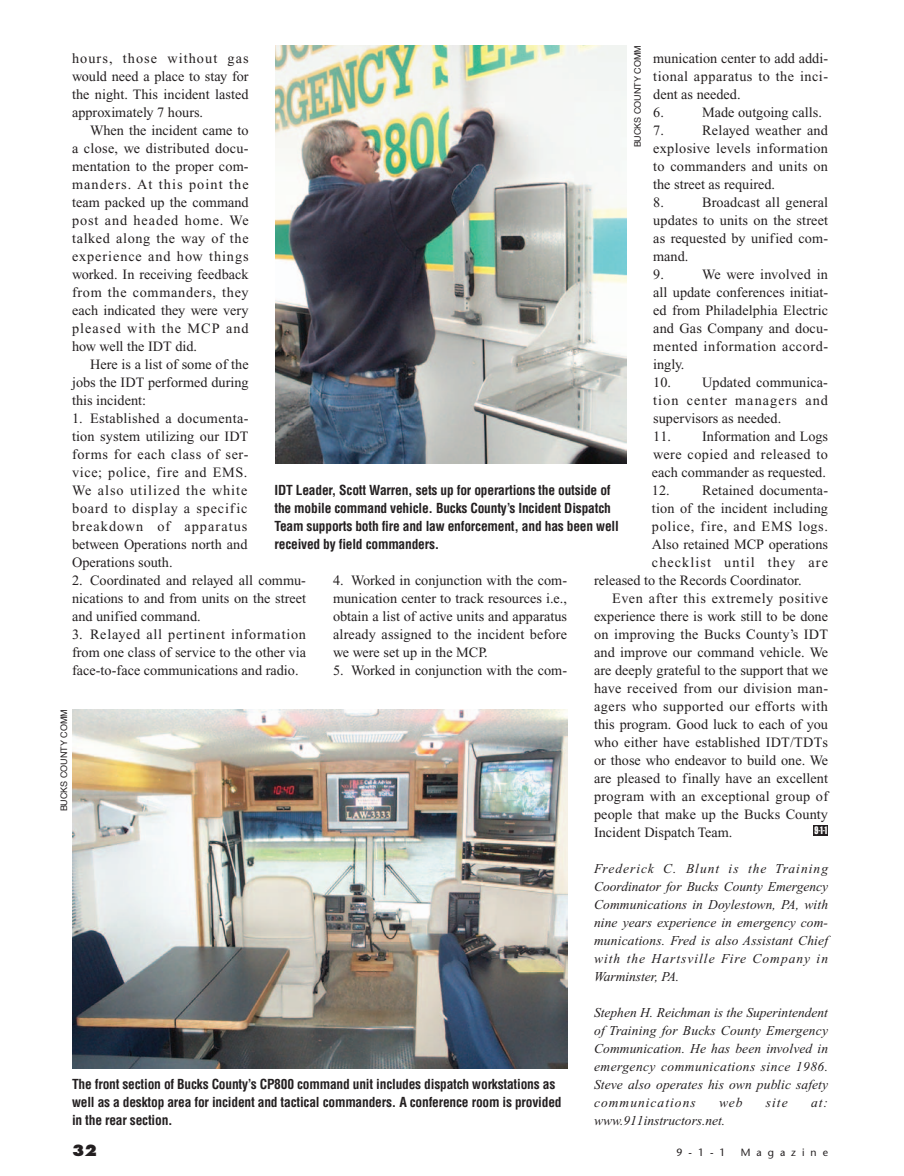
<style>
.page{position:relative;width:904px;height:1176px;background:#fff}
.page>*{position:absolute;margin:0;border:0;box-sizing:border-box;transform-origin:0 0}
.t1{font:800 15px "Futura";color:#231f20}
.t2{font:14.25px/18px "Times New Roman";letter-spacing:.005em;color:#231f20;text-align:justify}
.t3{font:14.25px/18px "Times New Roman";letter-spacing:.025em;color:#231f20}
.t4{font:14.25px "Times New Roman";letter-spacing:.03em;color:#231f20}
.t5{font:14.25px "Times New Roman";letter-spacing:.035em;color:#231f20}
.t6{font:14.25px "Times New Roman";letter-spacing:.045em;color:#231f20}
.t7{font:14.25px "Times New Roman";letter-spacing:.05em;color:#231f20}
.t8{font:14.25px "Times New Roman";letter-spacing:.075em;color:#231f20}
.t9{font:italic 13.5px/18px "Times New Roman";letter-spacing:.01em;color:#231f20;text-align:justify}
.t10{font:700 condensed 13.5px/18px "Helvetica";letter-spacing:-.015em;color:#231f20}
.t11{font:10.65px "Helvetica Extra Compressed";color:#fff}
.t12{font:10.5px "Stone Sans";letter-spacing:.575em;color:#231f20}
.t13{font:9px "Helvetica";color:#231f20}
</style>
<div class="page">
<img style="left:72px;top:45px;width:756px;height:1024px">
<p class="t13" style="left:634px;top:147px;width:104px;rotate:-90deg">BUCKS COUNTY COMM</p>
<p class="t2" style="left:72px;top:51px;width:178px">hours, those without gas would need a place to stay for the night. This incident lasted approximately 7 hours.</p>
<p class="t2" style="left:72px;top:123px;width:178px;text-indent:18px">When the incident came to a close, we distributed docu&shy;mentation to the proper com&shy;manders. At this point the team packed up the command post and headed home. We talked along the way of the experience and how things worked. In receiving feedback from the commanders, they each indicated they were very pleased with the MCP and how well the IDT did.</p>
<p class="t2" style="left:72px;top:357px;width:178px;text-indent:18px">Here is a list of some of the jobs the IDT performed during this incident:</p>
<p class="t2" style="left:72px;top:411px;width:178px">1. Established a documenta&shy;tion system utilizing our IDT forms for each class of ser&shy;vice; police, fire and EMS.<br>We also utilized the white board to display a specific breakdown of apparatus between Operations north and Operations south.</p>
<p class="t2" style="left:72px;top:573px;width:235px">2. Coordinated and relayed all commu&shy;nications to and from units on the street and unified command.</p>
<p class="t2" style="left:72px;top:627px;width:235px">3. Relayed all pertinent information from one class of service to the other via face-to-face communications and radio.</p>
<p class="t2" style="left:653px;top:51px;width:176px;text-align:left">munication center to add addi&shy;tional apparatus to the inci&shy;dent as needed.<br>6.</p>
<p class="t2" style="left:702px;top:105px;width:121px">Made outgoing calls.</p>
<p class="t3" style="left:653px;top:123px;width:176px;text-indent:49px">Relayed weather and explosive levels information to commanders and units on the street as required.<br>8.</p>
<p class="t2" style="left:653px;top:123px;width:12px">7.</p>
<p class="t2" style="left:653px;top:195px;width:176px;text-align:left;text-indent:49px">Broadcast all general updates to units on the street as requested by unified com&shy;mand.<br>9.</p>
<p class="t2" style="left:653px;top:267px;width:176px;text-indent:49px">We were involved in all update conferences initiat&shy;ed from Philadelphia Electric and Gas Company and docu&shy;mented information accord&shy;ingly.</p>
<p class="t2" style="left:653px;top:375px;width:176px">10. Updated communica&shy;tion center managers and supervisors as needed.</p>
<p class="t2" style="left:652px;top:429px;width:178px">11. Information and Logs were copied and released to each commander as requested.</p>
<p class="t2" style="left:652px;top:483px;width:178px">12. Retained documenta-</p>
<p class="t2" style="left:652px;top:501px;width:178px">tion of the incident including</p>
<p class="t7" style="left:652px;top:521px;width:178px">police, fire, and EMS logs.</p>
<p class="t2" style="left:652px;top:537px;width:178px">Also retained MCP operations</p>
<p class="t8" style="left:652px;top:557px;width:178px">checklist until they are</p>
<p class="t2" style="left:594px;top:573px;width:209px">released to the Records Coordinator.</p>
<p class="t6" style="left:612px;top:593px;width:218px">Even after this extremely positive</p>
<p class="t2" style="left:594px;top:609px;width:235px">experience there is work still to be done</p>
<p class="t2" style="left:594px;top:627px;width:236px">on improving the Bucks County’s IDT</p>
<p class="t2" style="left:594px;top:645px;width:236px">and improve our command vehicle. We</p>
<p class="t2" style="left:594px;top:663px;width:236px">are deeply grateful to the support that we</p>
<p class="t4" style="left:594px;top:683px;width:235px">have received from our division man-</p>
<p class="t5" style="left:594px;top:701px;width:235px">agers who supported our efforts with</p>
<p class="t2" style="left:594px;top:717px;width:235px">this program. Good luck to each of you</p>
<p class="t2" style="left:594px;top:735px;width:236px">who either have established IDT/TDTs</p>
<p class="t2" style="left:594px;top:753px;width:235px">or those who endeavor to build one. We</p>
<p class="t2" style="left:594px;top:771px;width:236px">are pleased to finally have an excellent</p>
<p class="t2" style="left:594px;top:789px;width:235px">program with an exceptional group of</p>
<p class="t2" style="left:594px;top:807px;width:236px">people that make up the Bucks County</p>
<p class="t2" style="left:594px;top:825px;width:140px">Incident Dispatch Team.</p>
<p class="t9" style="left:594px;top:861px;width:236px">Frederick C. Blunt is the Training Coordinator for Bucks County Emergency Communications in Doylestown, PA, with nine years experience in emergency com&shy;munications. Fred is also Assistant Chief with the Hartsville Fire Company in Warminster, PA.</p>
<p class="t9" style="left:594px;top:1005px;width:236px">Stephen H. Reichman is the Superintendent of Training for Bucks County Emergency Communication. He has been involved in emergency communications since 1986.<br>Steve also operates his own public safety communications</p>
<p class="t10" style="left:274px;top:482px;width:346px">IDT Leader, Scott Warren, sets up for operartions the outside of the mobile command vehicle. Bucks County’s Incident Dispatch Team supports both fire and law enforcement, and has been well received by field commanders.</p>
<p class="t2" style="left:333px;top:573px;width:235px">4. Worked in conjunction with the com&shy;munication center to track resources i.e., obtain a list of active units and apparatus already assigned to the incident before we were set up in the MCP.</p>
<p class="t2" style="left:333px;top:663px;width:235px">5. Worked in conjunction with the com-</p>
<p class="t13" style="left:60px;top:811px;width:104px;rotate:-90deg">BUCKS COUNTY COMM</p>
<p class="t11" style="left:814px;top:827px;width:15px">9-1-1</p>
<p class="t10" style="left:72px;top:1076px;width:491px">The front section of Bucks County’s CP800 command unit includes dispatch workstations as well as a desktop area for incident and tactical commanders. A conference room is provided in the rear section.</p>
<p class="t9" style="left:719px;top:1095px;width:25px">web</p>
<p class="t9" style="left:766px;top:1095px;width:23px">site</p>
<p class="t9" style="left:811px;top:1095px;width:19px">at:</p>
<p class="t9" style="left:594px;top:1113px;width:133px">www.911instructors.net.</p>
<p class="t1" style="left:72px;top:1143px;width:26px">32</p>
<p class="t12" style="left:676px;top:1147px;width:51px">9-1-1</p>
<p class="t12" style="left:741px;top:1147px;width:89px">Magazine</p>
</div>
